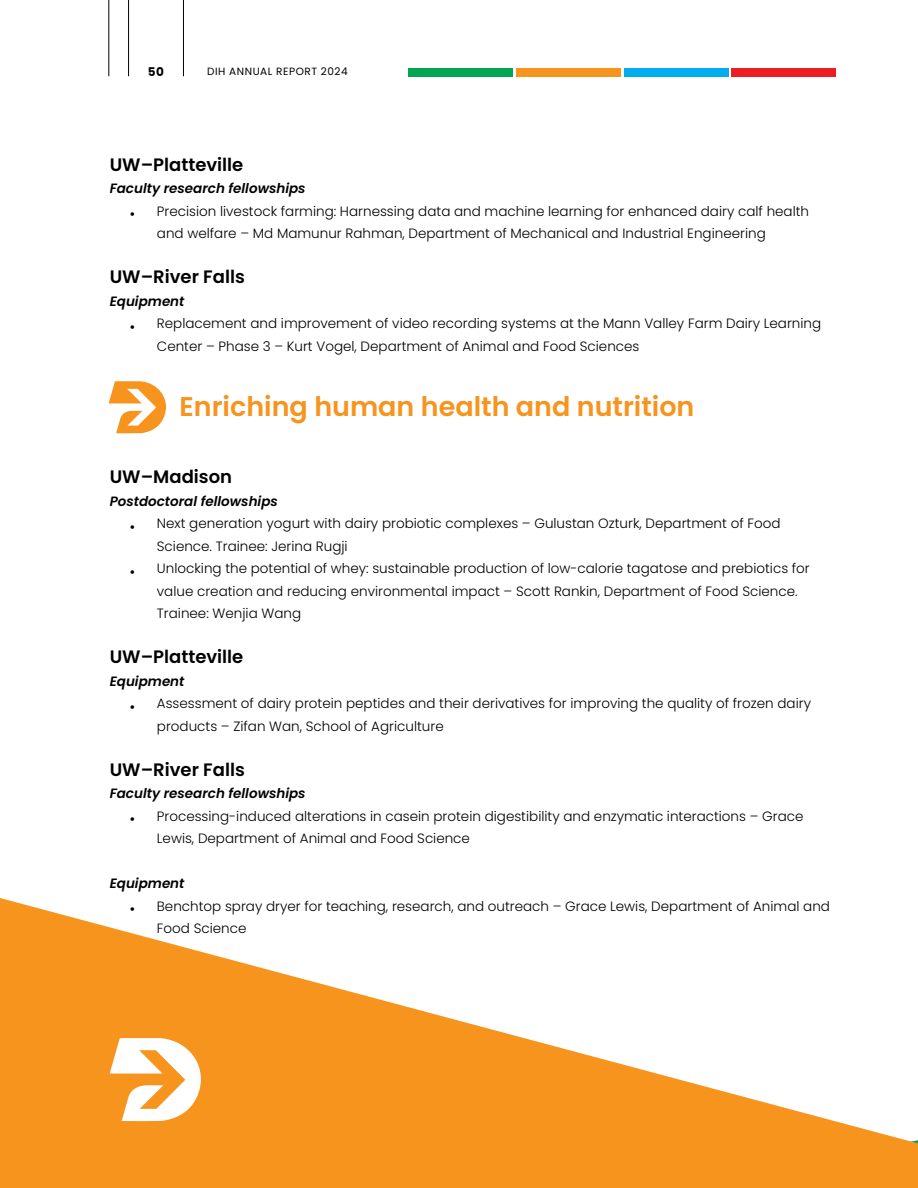
<style>
.page{position:relative;width:918px;height:1188px;background:#fff}
.page>*{position:absolute;margin:0;border:0;box-sizing:border-box;transform-origin:0 0}
.t1{font:600 27px "Poppins";color:#f7941e}
.t2{font:600 18px "Poppins";color:#000}
.t3{font:300 13.5px/22.5px "Poppins";color:#000}
.t4{font:italic 600 13.5px "Poppins";color:#000}
.t5{font:700 12px "Poppins";color:#000}
.t6{font:10.5px "Poppins";letter-spacing:.05em;color:#000}
.s1{font-family:"Minion Pro";font-weight:400}
</style>
<div class="page">
<hr style="left:109px;top:0;width:1px;height:76px;background:#000">
<hr style="left:128px;top:0;width:1px;height:76px;background:#000">
<hr style="left:183px;top:0;width:1px;height:76px;background:#000">
<div style="left:409px;top:68px;width:104px;height:9px;background:#00a651"></div>
<div style="left:516px;top:68px;width:105px;height:9px;background:#f7941e"></div>
<div style="left:624px;top:68px;width:105px;height:9px;background:#00aeef"></div>
<div style="left:731px;top:68px;width:105px;height:9px;background:#ed1d24"></div>
<svg style="left:109px;top:381px;width:57px;height:52px"></svg>
<svg style="left:0;top:898px;width:918px;height:290px;fill:#f7941e"></svg>
<svg style="left:110px;top:1037px;width:91px;height:84px"></svg>
<p class="t5" style="left:148px;top:65px;width:18px">50</p>
<p class="t6" style="left:207px;top:65px;width:142px">DIH ANNUAL REPORT 2024</p>
<h2 class="t2" style="left:110px;top:154px;width:135px">UW–Platteville</h2>
<p class="t4" style="left:110px;top:181px;width:197px">Faculty research fellowships</p>
<p class="t3" style="left:157px;top:200px;width:654px;text-indent:-27px"><span class="s1">•</span> Precision livestock farming: Harnessing data and machine learning for enhanced dairy calf health and welfare – Md Mamunur Rahman, Department of Mechanical and Industrial Engineering</p>
<h2 class="t2" style="left:110px;top:267px;width:137px">UW–River Falls</h2>
<p class="t4" style="left:110px;top:293px;width:76px">Equipment</p>
<p class="t3" style="left:157px;top:313px;width:666px;text-indent:-27px"><span class="s1">•</span> Replacement and improvement of video recording systems at the Mann Valley Farm Dairy Learning<br>Center – Phase 3 – Kurt Vogel, Department of Animal and Food Sciences</p>
<h1 class="t1" style="left:180px;top:391px;width:516px">Enriching human health and nutrition</h1>
<h2 class="t2" style="left:110px;top:467px;width:124px">UW–Madison</h2>
<p class="t4" style="left:110px;top:493px;width:170px">Postdoctoral fellowships</p>
<p class="t3" style="left:157px;top:512px;width:625px;text-indent:-27px"><span class="s1">•</span> Next generation yogurt with dairy probiotic complexes – Gulustan Ozturk, Department of Food<br>Science. Trainee: Jerina Rugji</p>
<p class="t3" style="left:157px;top:557px;width:654px;text-indent:-27px"><span class="s1">•</span> Unlocking the potential of whey: sustainable production of low-calorie tagatose and prebiotics for value creation and reducing environmental impact – Scott Rankin, Department of Food Science.<br>Trainee: Wenjia Wang</p>
<h2 class="t2" style="left:110px;top:647px;width:135px">UW–Platteville</h2>
<p class="t4" style="left:110px;top:673px;width:76px">Equipment</p>
<p class="t3" style="left:157px;top:692px;width:656px;text-indent:-27px"><span class="s1">•</span> Assessment of dairy protein peptides and their derivatives for improving the quality of frozen dairy products – Zifan Wan, School of Agriculture</p>
<h2 class="t2" style="left:110px;top:759px;width:137px">UW–River Falls</h2>
<p class="t4" style="left:110px;top:786px;width:197px">Faculty research fellowships</p>
<p class="t3" style="left:157px;top:805px;width:648px;text-indent:-27px"><span class="s1">•</span> Processing-induced alterations in casein protein digestibility and enzymatic interactions – Grace<br>Lewis, Department of Animal and Food Science</p>
<p class="t4" style="left:110px;top:876px;width:76px">Equipment</p>
<p class="t3" style="left:157px;top:895px;width:675px;text-indent:-27px"><span class="s1">•</span> Benchtop spray dryer for teaching, research, and outreach – Grace Lewis, Department of Animal and<br>Food Science</p>
</div>
